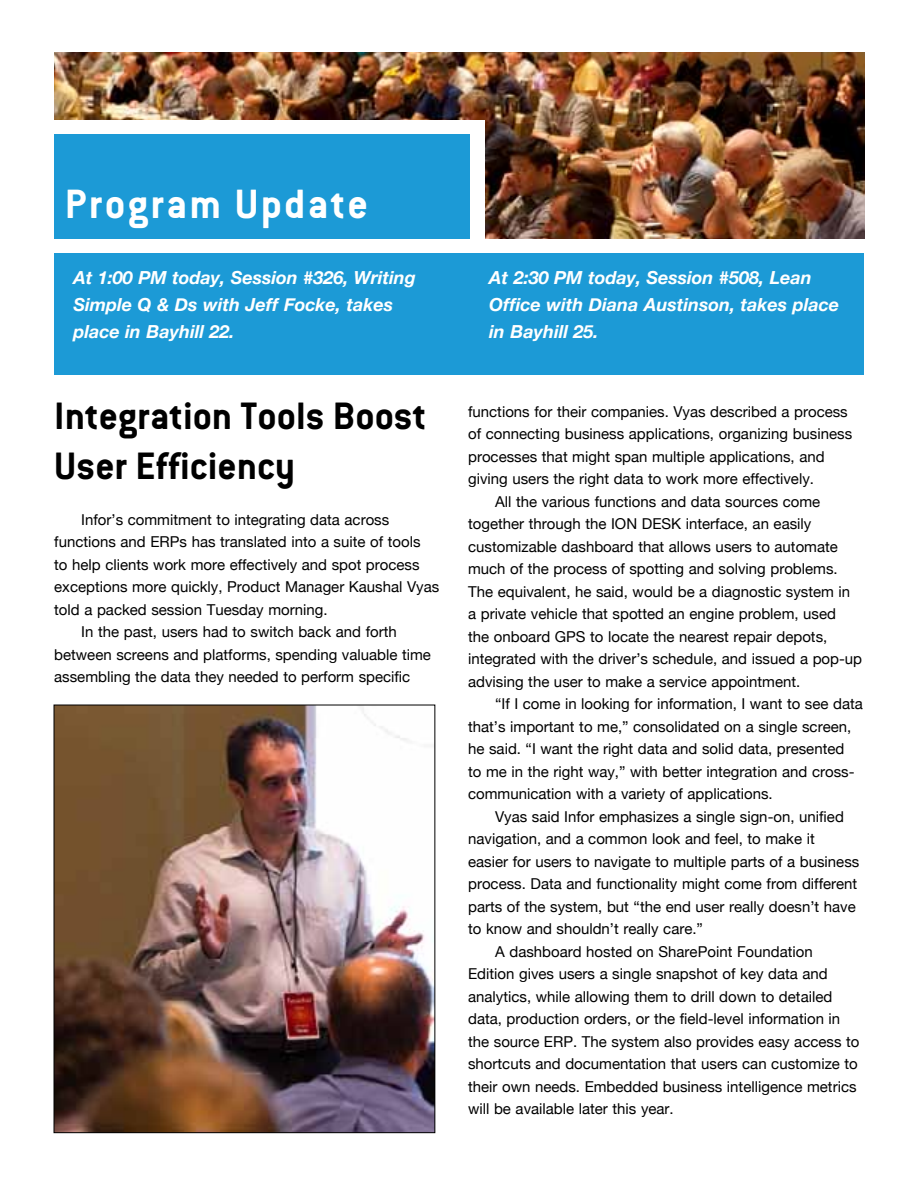
<style>
.page{position:relative;width:918px;height:1188px;background:#fff}
.page>*{position:absolute;margin:0;border:0;box-sizing:border-box;transform-origin:0 0}
.t1{font:700 45px "Conduit ITC Std";letter-spacing:.05em;color:#fff}
.t2{font:700 42px/50.2px "Conduit ITC Std";color:#000}
.t3{font:italic 700 18px/27px "Helvetica Neue";color:#fff}
.t4{font:15px/22.5px "Helvetica Neue";color:#000}
</style>
<div class="page">
<div style="left:54px;top:253px;width:810px;height:122px;background:#1c9ad6"></div>
<img style="left:54px;top:53px;width:810px;height:186px">
<div style="left:54px;top:130px;width:417px;height:109px;background:#1c9ad6"></div>
<div style="left:21px;top:120px;width:464px;height:14px;background:#fff"></div>
<div style="left:471px;top:120px;width:14px;height:129px;background:#fff"></div>
<img style="left:56px;top:707px;width:377px;height:424px">
<h1 class="t1" style="left:65px;top:177px;width:305px">Program Update</h1>
<p class="t3" style="left:73px;top:264px;width:344px">At 1:00 PM today, Session #326, Writing<br>Simple Q &amp; Ds with Jeff Focke, takes place in Bayhill 22.</p>
<p class="t3" style="left:489px;top:264px;width:351px">At 2:30 PM today, Session #508, Lean<br>Office with Diana Austinson, takes place in Bayhill 25.</p>
<h2 class="t2" style="left:54px;top:390px;width:374px">Integration Tools Boost<br>User Efficiency</h2>
<p class="t4" style="left:81px;top:508px;width:310px">I nfor’s commitment to integrating data across</p>
<p class="t4" style="left:54px;top:531px;width:368px">functions and ERPs has translated into a suite of tools</p>
<p class="t4" style="left:54px;top:553px;width:367px">to help clients work more effectively and spot process</p>
<p class="t4" style="left:54px;top:576px;width:387px">exceptions more quickly, Product Manager Kaushal Vyas</p>
<p class="t4" style="left:54px;top:598px;width:275px">told a packed session Tuesday morning.</p>
<p class="t4" style="left:81px;top:621px;width:317px">I n the past, users had to switch back and forth</p>
<p class="t4" style="left:54px;top:643px;width:378px">between screens and platforms, spending valuable time</p>
<p class="t4" style="left:54px;top:666px;width:358px">assembling the data they needed to perform specific</p>
<p class="t4" style="left:468px;top:400px;width:381px">functions for their companies. Vyas described a process</p>
<p class="t4" style="left:468px;top:422px;width:386px">of connecting business applications, organizing business</p>
<p class="t4" style="left:468px;top:445px;width:358px">processes that might span multiple applications, and</p>
<p class="t4" style="left:468px;top:467px;width:347px">giving users the right data to work more effectively.</p>
<p class="t4" style="left:495px;top:490px;width:327px">All the various functions and data sources come</p>
<p class="t4" style="left:468px;top:512px;width:152px">together through the ION</p>
<p class="t4" style="left:468px;top:512px;width:396px;text-indent:174px">DESK interface, an easily customizable dashboard that allows users to automate much of the process of spotting and solving problems.<br>The equivalent, he said, would be a diagnostic system in a private vehicle that spotted an engine problem, used<br>the onboard GPS to locate the nearest repair depots, integrated with the driver’s schedule, and issued a pop-up advising the user to make a service appointment.</p>
<p class="t4" style="left:468px;top:692px;width:396px;text-indent:27px">“If I come in looking for information, I want to see data that’s important to me,” consolidated on a single screen, he said. “I want the right data and solid data, presented<br>to me in the right way,” with better integration and cross&shy;communication with a variety of applications.</p>
<p class="t4" style="left:495px;top:805px;width:350px">Vyas said I nfor emphasizes a single sign-on, unified</p>
<p class="t4" style="left:468px;top:827px;width:348px">navigation, and a common look and feel, to make it</p>
<p class="t4" style="left:468px;top:850px;width:393px">easier for users to navigate to multiple parts of a business</p>
<p class="t4" style="left:468px;top:872px;width:391px">process. Data and functionality might come from different</p>
<p class="t4" style="left:468px;top:895px;width:389px">parts of the system, but “the end user really doesn’t have</p>
<p class="t4" style="left:468px;top:917px;width:236px">to know and shouldn’t really care.”</p>
<p class="t4" style="left:495px;top:940px;width:319px">A dashboard hosted on SharePoint Foundation</p>
<p class="t4" style="left:468px;top:962px;width:361px">Edition gives users a single snapshot of key data and</p>
<p class="t4" style="left:468px;top:985px;width:366px">analytics, while allowing them to drill down to detailed</p>
<p class="t4" style="left:468px;top:1007px;width:374px">data, production orders, or the field-level information in</p>
<p class="t4" style="left:468px;top:1030px;width:393px">the source ERP. The system also provides easy access to</p>
<p class="t4" style="left:468px;top:1052px;width:391px">shortcuts and documentation that users can customize to</p>
<p class="t4" style="left:468px;top:1075px;width:390px">their own needs. Embedded business intelligence metrics</p>
<p class="t4" style="left:468px;top:1097px;width:207px">will be available later this year.</p>
</div>
